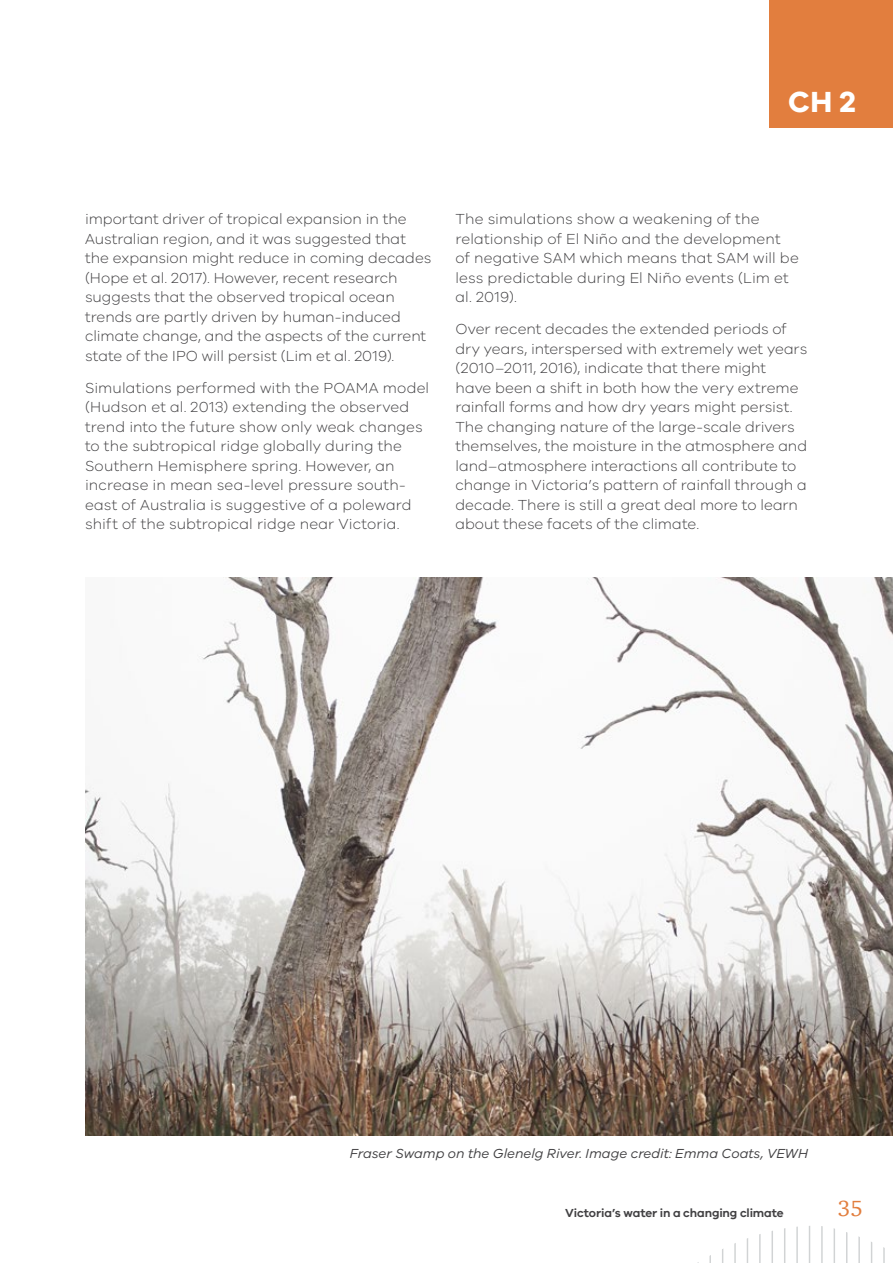
<style>
.page{position:relative;width:893px;height:1263px;background:#fff}
.page>*{position:absolute;margin:0;border:0;box-sizing:border-box;transform-origin:0 0}
.t1{font:700 30px "VIC";color:#fff}
.t2{font:22.5px "ITC Charter Com";color:#e27e3e}
.t3{font:300 15px/19.5px "VIC";color:#414042}
.t4{font:italic 13.5px "VIC";color:#414042}
.t5{font:600 12px "VIC";letter-spacing:-.01em;color:#414042}
</style>
<div class="page">
<hr style="left:573px;top:1226px;width:1px;height:37px;background:#d1d3d4">
<hr style="left:585px;top:1226px;width:2px;height:37px;background:#d1d3d4">
<hr style="left:598px;top:1226px;width:1px;height:37px;background:#d1d3d4">
<hr style="left:610px;top:1226px;width:2px;height:37px;background:#d1d3d4">
<hr style="left:623px;top:1226px;width:1px;height:37px;background:#d1d3d4">
<hr style="left:635px;top:1226px;width:1px;height:37px;background:#d1d3d4">
<hr style="left:647px;top:1226px;width:2px;height:37px;background:#d1d3d4">
<hr style="left:660px;top:1226px;width:1px;height:37px;background:#d1d3d4">
<hr style="left:672px;top:1226px;width:2px;height:37px;background:#d1d3d4">
<hr style="left:685px;top:1226px;width:1px;height:37px;background:#d1d3d4">
<hr style="left:697px;top:1226px;width:1px;height:37px;background:#d1d3d4">
<hr style="left:709px;top:1226px;width:2px;height:37px;background:#d1d3d4">
<hr style="left:722px;top:1226px;width:1px;height:37px;background:#d1d3d4">
<hr style="left:734px;top:1226px;width:2px;height:37px;background:#d1d3d4">
<hr style="left:747px;top:1226px;width:1px;height:37px;background:#d1d3d4">
<hr style="left:759px;top:1226px;width:2px;height:37px;background:#d1d3d4">
<hr style="left:771px;top:1226px;width:2px;height:37px;background:#d1d3d4">
<hr style="left:784px;top:1226px;width:1px;height:37px;background:#d1d3d4">
<hr style="left:796px;top:1226px;width:2px;height:37px;background:#d1d3d4">
<hr style="left:809px;top:1226px;width:1px;height:37px;background:#d1d3d4">
<hr style="left:821px;top:1226px;width:2px;height:37px;background:#d1d3d4">
<hr style="left:834px;top:1226px;width:1px;height:37px;background:#d1d3d4">
<hr style="left:846px;top:1226px;width:1px;height:37px;background:#d1d3d4">
<hr style="left:858px;top:1226px;width:2px;height:37px;background:#d1d3d4">
<hr style="left:871px;top:1226px;width:1px;height:37px;background:#d1d3d4">
<hr style="left:883px;top:1226px;width:2px;height:37px;background:#d1d3d4">
<hr style="left:836px;top:1226px;width:57px;height:1px;background:#fff">
<div style="left:769px;top:0;width:124px;height:128px;background:#e27e3e"></div>
<img style="left:85px;top:578px;width:808px;height:557px">
<h1 class="t1" style="left:788px;top:83px;width:69px">CH 2</h1>
<p class="t3" style="left:85px;top:209px;width:348px">important driver of tropical expansion in the Australian region, and it was suggested that the expansion might reduce in coming decades (Hope et al. 2017). However, recent research suggests that the observed tropical ocean trends are partly driven by human-induced climate change, and the aspects of the current state of the IPO will persist (Lim et al. 2019).</p>
<p class="t3" style="left:85px;top:378px;width:346px">Simulations performed with the POAMA model (Hudson et al. 2013) extending the observed trend into the future show only weak changes to the subtropical ridge globally during the Southern Hemisphere spring. However, an increase in mean sea-level pressure south&shy;east of Australia is suggestive of a poleward shift of the subtropical ridge near Victoria.</p>
<p class="t3" style="left:455px;top:209px;width:345px">The simulations show a weakening of the relationship of El Niño and the development of negative SAM which means that SAM will be less predictable during El Niño events (Lim et al. 2019).</p>
<p class="t3" style="left:455px;top:319px;width:353px">Over recent decades the extended periods of dry years, interspersed with extremely wet years (2010–2011, 2016), indicate that there might<br>have been a shift in both how the very extreme rainfall forms and how dry years might persist.<br>The changing nature of the large-scale drivers themselves, the moisture in the atmosphere and land–atmosphere interactions all contribute to change in Victoria’s pattern of rainfall through a decade. There is still a great deal more to learn about these facets of the climate.</p>
<p class="t4" style="left:350px;top:1146px;width:460px">Fraser Swamp on the Glenelg River. Image credit: Emma Coats, VEWH</p>
<p class="t5" style="left:565px;top:1206px;width:220px">Victoria’s water in a changing climate</p>
<h2 class="t2" style="left:838px;top:1194px;width:27px">35</h2>
</div>
